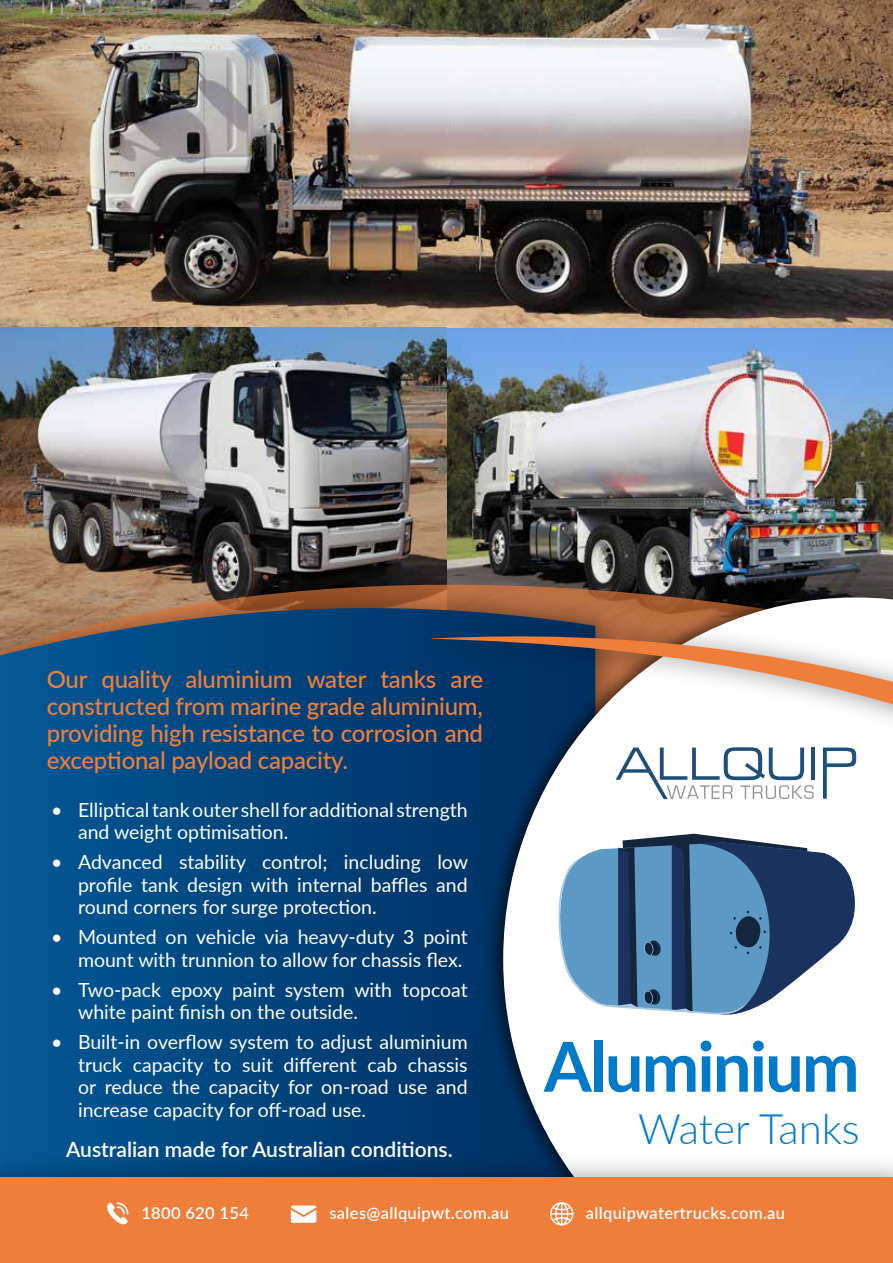
<style>
.page{position:relative;width:893px;height:1263px;background:#fff}
.page>*{position:absolute;margin:0;border:0;box-sizing:border-box;transform-origin:0 0}
.t1{font:700 69px "Lato";letter-spacing:-.03em;color:#007ac9}
.t2{font:300 42px "Lato";color:#007ac9}
.t3{font:500 24px/27px "Lato";letter-spacing:-.01em;color:#ef7e3b;text-align:justify}
.t4{font:600 21px "Lato";color:#fff}
.t5{font:19.5px/22.5px "Lato";color:#fff}
.t6{font:600 16.5px "Lato";letter-spacing:.02em;color:#fff}
</style>
<div class="page">
<img style="left:446px;top:327px;width:447px;height:211px">
<img style="left:0;top:0;width:893px;height:327px">
<img style="left:0;top:327px;width:446px;height:211px">
<img style="left:0;top:538px;width:893px;height:45px">
<div style="left:0;top:582px;width:623px;height:681px;background:#000;opacity:.4"></div>
<svg style="left:0;top:608px;width:482px;height:546px;background:#05487e"></svg>
<div style="left:482px;top:583px;width:411px;height:680px;background:#000;opacity:.6"></div>
<svg style="left:503px;top:597px;width:390px;height:557px"></svg>
<div style="left:0;top:1154px;width:893px;height:109px;background:#000;opacity:.4"></div>
<div style="left:0;top:1177px;width:893px;height:86px;background:#ef7e3b"></div>
<svg style="left:107px;top:1202px;width:21px;height:22px"></svg>
<svg style="left:550px;top:1202px;width:23px;height:23px"></svg>
<svg style="left:291px;top:1205px;width:25px;height:18px"></svg>
<svg style="left:558px;top:902px;width:302px;height:114px"></svg>
<div style="left:412px;top:613px;width:481px;height:289px;background:#000;opacity:.4"></div>
<svg style="left:429px;top:633px;width:464px;height:248px"></svg>
<p class="t3" style="left:47px;top:665px;width:438px">Our quality aluminium water tanks are constructed from marine grade aluminium, providing high resistance to corrosion and exceptional payload capacity.</p>
<p class="t5" style="left:78px;top:797px;width:391px;text-indent:-27px">• Elliptical tank outer shell for additional strength and weight optimisation.</p>
<p class="t5" style="left:78px;top:850px;width:392px;text-align:justify;text-indent:-27px">• Advanced stability control; including low profile tank design with internal baffles and round corners for surge protection.</p>
<p class="t5" style="left:51px;top:925px;width:418px;text-align:right">• Mounted on vehicle via heavy-duty 3 point mount with trunnion to allow for chassis flex.</p>
<p class="t5" style="left:78px;top:977px;width:391px;text-indent:-27px">• Two-pack epoxy paint system with topcoat white paint finish on the outside.</p>
<p class="t5" style="left:78px;top:1030px;width:391px;text-align:justify;text-indent:-27px">• Built-in overflow system to adjust aluminium truck capacity to suit different cab chassis or reduce the capacity for on-road use and increase capacity for off-road use.</p>
<p class="t4" style="left:66px;top:1134px;width:388px">Australian made for Australian conditions.</p>
<h1 class="t1" style="left:544px;top:1016px;width:317px">Aluminium</h1>
<h2 class="t2" style="left:638px;top:1100px;width:223px">Water Tanks</h2>
<p class="t6" style="left:141px;top:1201px;width:109px">1800 620 154</p>
<p class="t6" style="left:329px;top:1201px;width:181px">sales@allquipwt.com.au</p>
<p class="t6" style="left:586px;top:1201px;width:201px">allquipwatertrucks.com.au</p>
</div>
